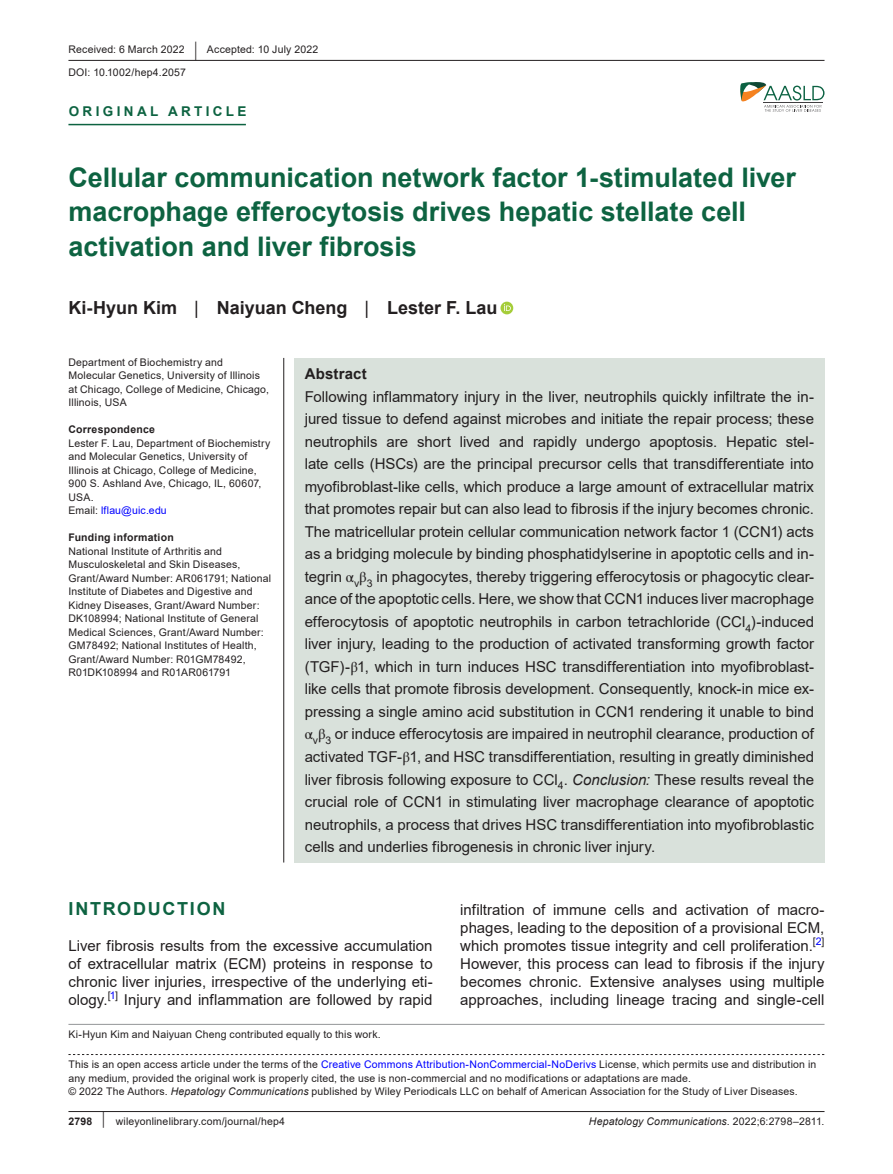
<style>
.page{position:relative;width:893px;height:1174px;background:#fff}
.page>*{position:absolute;margin:0;border:0;box-sizing:border-box;transform-origin:0 0}
.t1{font:700 27px/34.5px "Arial";color:#0d6341}
.t2{font:700 18px "Arial";color:#231f20}
.t3{font:700 18px "Arial";letter-spacing:.095em;color:#0d6341}
.t4{font:15px/22.5px "Arial";color:#231f20;text-align:justify}
.t5{font:700 15px "Arial";letter-spacing:.01em;color:#231f20}
.t6{font:700 13.5px "Arial";letter-spacing:.25em;color:#0d6341}
.t7{font:10.5px/13.5px "Arial";letter-spacing:.015em;color:#231f20}
.t8{font:italic 10.5px "Arial";letter-spacing:.015em;color:#231f20}
.t9{font:700 10.5px "Arial";letter-spacing:.02em;color:#231f20}
.s1{font-size:19.5px}
.s2{font-weight:400}
.s3{color:#00f}
.s4{font-family:"STIX"}
.s5{font-style:italic}
.s6{font-weight:700}
.s7{font-size:17.4px}
.s8{font-style:normal}
</style>
<div class="page">
<hr style="left:68px;top:1111px;width:756px;height:1px;background:#231f20">
<svg style="left:740px;top:82px;width:84px;height:30px"></svg>
<hr style="left:68px;top:60px;width:756px;height:1px;background:#231f20">
<hr style="left:68px;top:124px;width:178px;height:1px;background:#0d6341">
<div style="left:500px;top:302px;width:13px;height:12px;background:#a5cd39;border-radius:50%"></div>
<svg style="left:504px;top:304px;width:7px;height:7px"></svg>
<svg style="left:68px;top:1054px;width:756px;height:1px"></svg>
<hr style="left:68px;top:1024px;width:756px;height:1px;background:#939598">
<div style="left:294px;top:358px;width:530px;height:504px;background:#d9e1db"></div>
<hr style="left:283px;top:358px;width:1px;height:504px;background:#231f20">
<p class="t7" style="left:68px;top:38px;width:251px;line-height:22.5px">Received: 6 March 2022 <span class="s1">|</span> Accepted: 10 July 2022<br>DOI: 10.1002/hep4.2057</p>
<p class="t6" style="left:69px;top:102px;width:179px">ORIGINAL ARTICLE</p>
<h1 class="t1" style="left:68px;top:160px;width:729px">Cellular communication network factor 1-stimulated liver macrophage efferocytosis drives hepatic stellate cell activation and liver fibrosis</h1>
<p class="t2" style="left:68px;top:295px;width:431px">Ki-Hyun Kim <span class="s2">|</span> Naiyuan Cheng <span class="s2">|</span> Lester F. Lau</p>
<p class="t7" style="left:68px;top:355px;width:202px">Department of Biochemistry and Molecular Genetics, University of Illinois at Chicago, College of Medicine, Chicago, Illinois, USA</p>
<p class="t9" style="left:68px;top:422px;width:88px">Correspondence</p>
<p class="t7" style="left:68px;top:436px;width:203px">Lester F. Lau, Department of Biochemistry and Molecular Genetics, University of<br>Illinois at Chicago, College of Medicine,<br>900 S. Ashland Ave, Chicago, IL, 60607,<br>USA.<br>Email: <span class="s3">lflau@uic.edu</span></p>
<p class="t9" style="left:68px;top:530px;width:107px">Funding information</p>
<p class="t7" style="left:68px;top:544px;width:204px">National Institute of Arthritis and Musculoskeletal and Skin Diseases, Grant/Award Number: AR061791; National Institute of Diabetes and Digestive and Kidney Diseases, Grant/Award Number:<br>DK108994; National Institute of General Medical Sciences, Grant/Award Number:<br>GM78492; National Institutes of Health, Grant/Award Number: R01GM78492, R01DK108994 and R01AR061791</p>
<p class="t5" style="left:305px;top:363px;width:64px">Abstract</p>
<p class="t4" style="left:305px;top:385px;width:511px">Following inflammatory injury in the liver, neutrophils quickly infiltrate the in&shy;jured tissue to defend against microbes and initiate the repair process; these neutrophils are short lived and rapidly undergo apoptosis. Hepatic stel&shy;late cells (HSCs) are the principal precursor cells that transdifferentiate into myofibroblast-like cells, which produce a large amount of extracellular matrix that promotes repair but can also lead to fibrosis if the injury becomes chronic.<br>The matricellular protein cellular communication network factor 1 (CCN1) acts as a bridging molecule by binding phosphatidylserine in apoptotic cells and in&shy;tegrin <span class="s4">α</span><sub>v</sub><span class="s4">β</span><sub>3</sub> in phagocytes, thereby triggering efferocytosis or phagocytic clear&shy;ance of the apoptotic cells. Here, we show that CCN1 induces liver macrophage efferocytosis of apoptotic neutrophils in carbon tetrachloride (CCl<sub>4</sub>)-induced liver injury, leading to the production of activated transforming growth factor (TGF)-<span class="s4">β</span>1, which in turn induces HSC transdifferentiation into myofibroblast&shy;like cells that promote fibrosis development. Consequently, knock-in mice ex&shy;pressing a single amino acid substitution in CCN1 rendering it unable to bind <span class="s4">α</span><sub>v</sub><span class="s4">β</span><sub>3</sub> or induce efferocytosis are impaired in neutrophil clearance, production of activated TGF-<span class="s4">β</span>1, and HSC transdifferentiation, resulting in greatly diminished liver fibrosis following exposure to CCl<sub>4</sub>. <span class="s5">Conclusion:</span> These results reveal the crucial role of CCN1 in stimulating liver macrophage clearance of apoptotic neutrophils, a process that drives HSC transdifferentiation into myofibroblastic cells and underlies fibrogenesis in chronic liver injury.</p>
<p class="t3" style="left:68px;top:896px;width:159px">INTRODUCTION</p>
<p class="t4" style="left:68px;top:937px;width:366px;line-height:18px">Liver fibrosis results from the excessive accumulation of extracellular matrix (ECM) proteins in response to chronic liver injuries, irrespective of the underlying eti&shy;ology.</p>
<p class="t7" style="left:108px;top:988px;width:12px">[<span class="s3">1</span>]</p>
<p class="t4" style="left:124px;top:988px;width:310px">Injury and inflammation are followed by rapid</p>
<p class="t7" style="left:68px;top:1027px;width:314px">Ki-Hyun Kim and Naiyuan Cheng contributed equally to this work.</p>
<p class="t4" style="left:460px;top:901px;width:366px;line-height:18px">infiltration of immune cells and activation of macro&shy;phages, leading to the deposition of a provisional ECM, which promotes tissue integrity and cell proliferation.</p>
<p class="t7" style="left:813px;top:934px;width:13px">[<span class="s3">2</span>]</p>
<p class="t4" style="left:460px;top:955px;width:366px;line-height:18px">However, this process can lead to fibrosis if the injury becomes chronic. Extensive analyses using multiple approaches, including lineage tracing and single-cell</p>
<p class="t7" style="left:68px;top:1057px;width:749px">This is an open access article under the terms of the <span class="s3">Creative Commons Attribution-NonCommercial-NoDerivs</span> License, which permits use and distribution in any medium, provided the original work is properly cited, the use is non-commercial and no modifications or adaptations are made.<br>© 2022 The Authors. <span class="s5">Hepatology Communications</span> published by Wiley Periodicals LLC on behalf of American Association for the Study of Liver Diseases.</p>
<p class="t7" style="left:68px;top:1114px;width:218px"><span class="s6">2798</span> <span class="s7">|</span> wileyonlinelibrary.com/journal/hep4</p>
<p class="t8" style="left:589px;top:1115px;width:237px">Hepatology Communications<span class="s8">. 2022;6:2798–2811.</span></p>
</div>
